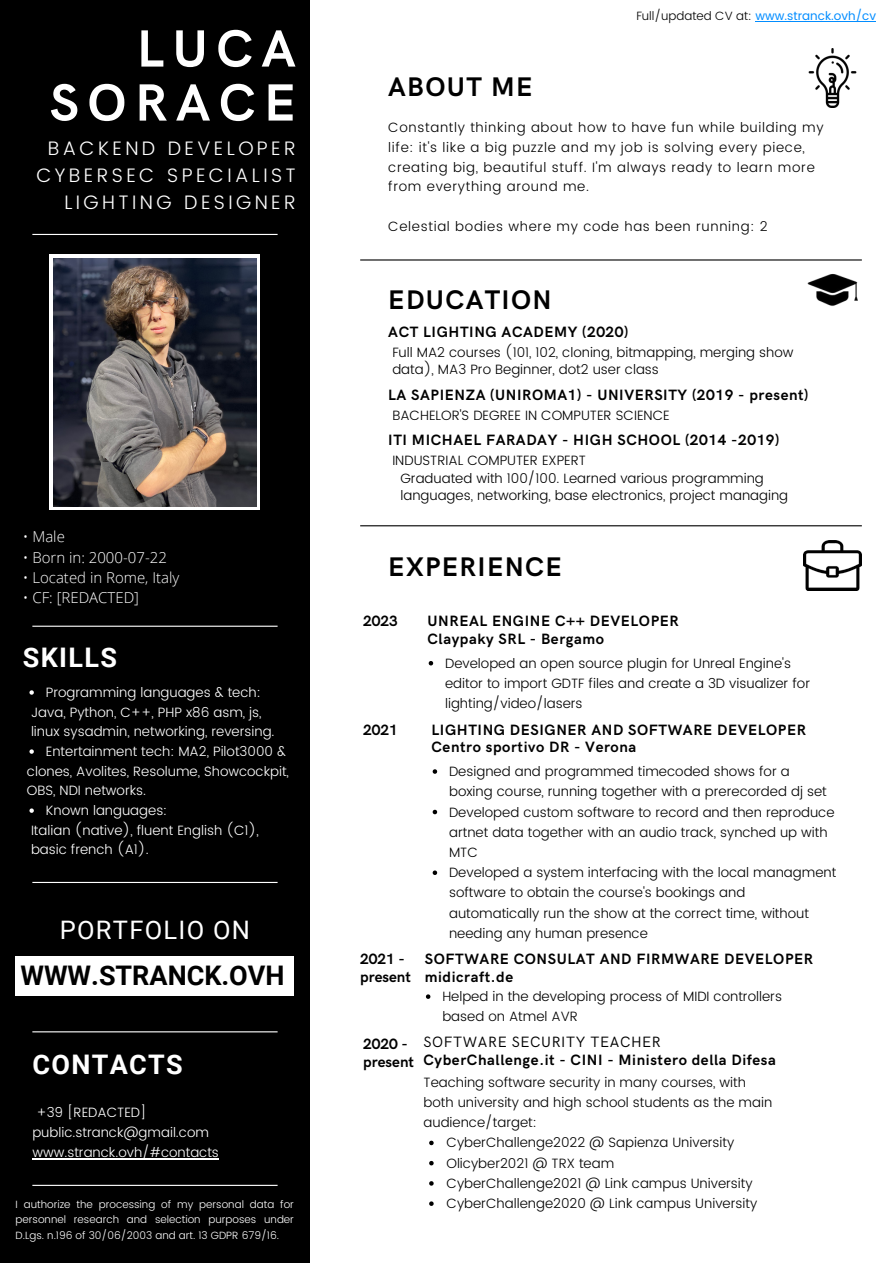
<style>
.page{position:relative;width:893px;height:1264px;background:#fff}
.page>*{position:absolute;margin:0;border:0;box-sizing:border-box;transform-origin:0 0}
.t1{font:700 52.5px "HK Grotesk";letter-spacing:.16em;color:#fff}
.t2{font:700 27px "HK Grotesk";letter-spacing:.05em;color:#000}
.t3{font:700 27px "Roboto";color:#000}
.t4{font:700 27px "Roboto";letter-spacing:.05em;color:#fff}
.t5{font:25.5px "Roboto";letter-spacing:.05em;color:#fff}
.t6{font:300 19.5px "Poppins";letter-spacing:.175em;color:#fff}
.t7{font:700 15px "HK Grotesk";letter-spacing:.04em;color:#000}
.t8{font:300 15px "Open Sans";color:#fff}
.t9{font:15px "HK Grotesk";letter-spacing:.04em;color:#000}
.t10{font:700 15px/18px "HK Grotesk";color:#000}
.t11{font:300 13.5px/20.2px "Poppins";color:#000}
.t12{font:300 13.5px "Poppins";color:#fff}
.t13{font:300 13.5px/19.6px "Poppins";letter-spacing:.05em;color:#000}
.t14{font:12px "Poppins";color:#028dff}
.t15{font:300 10.5px/15.8px "Poppins";color:#fff;text-align:justify}
.s1{font-weight:300;color:#000}
</style>
<div class="page">
<div style="left:0;top:0;width:309px;height:1262px;background:#000"></div>
<hr style="left:32px;top:234px;width:245px;height:1px;background:#fff">
<hr style="left:32px;top:625px;width:245px;height:1px;background:#fff">
<hr style="left:32px;top:1031px;width:245px;height:1px;background:#fff">
<hr style="left:360px;top:259px;width:501px;height:1px;background:#000">
<hr style="left:360px;top:525px;width:501px;height:1px;background:#000">
<hr style="left:32px;top:881px;width:245px;height:2px;background:#fff">
<div style="left:16px;top:956px;width:278px;height:40px;background:#fff"></div>
<img style="left:807px;top:274px;width:51px;height:32px">
<img style="left:808px;top:49px;width:49px;height:58px">
<img style="left:803px;top:540px;width:58px;height:50px">
<hr style="left:32px;top:1184px;width:245px;height:1px;background:#fff">
<div style="left:49px;top:254px;width:211px;height:256px;background:#fff"></div>
<img style="left:53px;top:258px;width:204px;height:248px">
<svg style="left:29px;top:690px;width:5px;height:4px"></svg>
<svg style="left:29px;top:749px;width:5px;height:4px"></svg>
<svg style="left:29px;top:808px;width:5px;height:4px"></svg>
<hr style="left:32px;top:1158px;width:187px;height:1px;background:#fff">
<hr style="left:755px;top:21px;width:120px;height:1px;background:#028dff">
<svg style="left:428px;top:661px;width:5px;height:4px"></svg>
<svg style="left:432px;top:769px;width:5px;height:4px"></svg>
<svg style="left:432px;top:809px;width:5px;height:5px"></svg>
<svg style="left:432px;top:870px;width:5px;height:5px"></svg>
<svg style="left:426px;top:994px;width:4px;height:4px"></svg>
<svg style="left:429px;top:1140px;width:4px;height:5px"></svg>
<svg style="left:429px;top:1160px;width:4px;height:5px"></svg>
<svg style="left:429px;top:1181px;width:4px;height:4px"></svg>
<svg style="left:429px;top:1201px;width:4px;height:4px"></svg>
<p class="t1" style="left:137px;top:19px;width:160px">LUCA</p>
<p class="t1" style="left:50px;top:73px;width:247px">SORACE</p>
<p class="t6" style="left:48px;top:137px;width:250px">BACKEND DEVELOPER</p>
<p class="t6" style="left:36px;top:164px;width:261px">CYBERSEC SPECIALIST</p>
<p class="t6" style="left:64px;top:191px;width:233px">LIGHTING DESIGNER</p>
<p class="t8" style="left:23px;top:526px;width:43px">• Male</p>
<p class="t8" style="left:23px;top:546px;width:145px">• Born in: 2000-07-22</p>
<p class="t8" style="left:23px;top:566px;width:158px">• Located in Rome, Italy</p>
<p class="t8" style="left:23px;top:587px;width:118px">• CF: [REDACTED]</p>
<p class="t4" style="left:23px;top:642px;width:96px">SKILLS</p>
<p class="t12" style="left:46px;top:684px;width:216px">Programming languages &amp; tech:</p>
<p class="t12" style="left:31px;top:704px;width:232px">Java, Python, C++, PHP x86 asm, js,</p>
<p class="t12" style="left:31px;top:723px;width:245px">linux sysadmin, networking, reversing.</p>
<p class="t12" style="left:27px;top:763px;width:263px">clones, Avolites, Resolume, Showcockpit,</p>
<p class="t12" style="left:27px;top:782px;width:121px">OBS, NDI networks.</p>
<p class="t12" style="left:31px;top:822px;width:229px">Italian (native), fluent English (C1),</p>
<p class="t12" style="left:31px;top:841px;width:119px">basic french (A1).</p>
<p class="t12" style="left:46px;top:743px;width:242px">Entertainment tech: MA2, Pilot3000 &amp;</p>
<p class="t12" style="left:46px;top:802px;width:123px">Known languages:</p>
<p class="t5" style="left:60px;top:915px;width:192px">PORTFOLIO ON</p>
<p class="t3" style="left:20px;top:959px;width:266px">WWW.STRANCK.OVH</p>
<p class="t4" style="left:32px;top:1048px;width:152px">CONTACTS</p>
<p class="t12" style="left:36px;top:1104px;width:112px">+39 [REDACTED]</p>
<p class="t12" style="left:32px;top:1124px;width:178px">public.stranck@gmail.com</p>
<p class="t12" style="left:32px;top:1144px;width:188px">www.stranck.ovh/#contacts</p>
<p class="t15" style="left:16px;top:1196px;width:280px">I authorize the processing of my personal data for personnel research and selection purposes under D.Lgs. n.196 of 30/06/2003 and art. 13 GDPR 679/16.</p>
<p class="t2" style="left:388px;top:72px;width:146px">ABOUT ME</p>
<p class="t14" style="left:636px;top:9px;width:241px"><span class="s1">Full/updated CV at:</span> www.stranck.ovh/cv</p>
<p class="t13" style="left:388px;top:118px;width:437px">Constantly thinking about how to have fun while building my life: it's like a big puzzle and my job is solving every piece, creating big, beautiful stuff. I'm always ready to learn more from everything around me.</p>
<p class="t13" style="left:388px;top:216px;width:381px">Celestial bodies where my code has been running: 2</p>
<p class="t2" style="left:388px;top:284px;width:165px">EDUCATION</p>
<p class="t7" style="left:388px;top:323px;width:241px">ACT LIGHTING ACADEMY (2020)</p>
<p class="t11" style="left:392px;top:342px;width:403px">Full MA2 courses (101, 102, cloning, bitmapping, merging show</p>
<p class="t11" style="left:392px;top:359px;width:268px">data), MA3 Pro Beginner, dot2 user class</p>
<p class="t7" style="left:388px;top:386px;width:421px">LA SAPIENZA (UNIROMA1) - UNIVERSITY (2019 - present)</p>
<p class="t7" style="left:388px;top:431px;width:392px">ITI MICHAEL FARADAY - HIGH SCHOOL (2014 -2019)</p>
<p class="t11" style="left:392px;top:405px;width:279px">BACHELOR'S DEGREE IN COMPUTER SCIENCE</p>
<p class="t11" style="left:392px;top:450px;width:195px">INDUSTRIAL COMPUTER EXPERT</p>
<p class="t11" style="left:400px;top:468px;width:365px">Graduated with 100/100. Learned various programming</p>
<p class="t11" style="left:400px;top:485px;width:389px">languages, networking, base electronics, project managing</p>
<p class="t2" style="left:388px;top:551px;width:175px">EXPERIENCE</p>
<p class="t7" style="left:363px;top:612px;width:36px">2023</p>
<p class="t7" style="left:427px;top:612px;width:253px">UNREAL ENGINE C++ DEVELOPER</p>
<p class="t7" style="left:427px;top:630px;width:178px">Claypaky SRL - Bergamo</p>
<p class="t11" style="left:445px;top:653px;width:366px">Developed an open source plugin for Unreal Engine's editor to import GDTF files and create a 3D visualizer for lighting/video/lasers</p>
<p class="t7" style="left:363px;top:721px;width:36px">2021</p>
<p class="t7" style="left:431px;top:721px;width:376px">LIGHTING DESIGNER AND SOFTWARE DEVELOPER</p>
<p class="t7" style="left:431px;top:738px;width:206px">Centro sportivo DR - Verona</p>
<p class="t11" style="left:449px;top:761px;width:379px">Designed and programmed timecoded shows for a boxing course, running together with a prerecorded dj set</p>
<p class="t11" style="left:449px;top:801px;width:387px">Developed custom software to record and then reproduce artnet data together with an audio track, synched up with<br>MTC</p>
<p class="t11" style="left:449px;top:862px;width:388px">Developed a system interfacing with the local managment software to obtain the course's bookings and automatically run the show at the correct time, without needing any human presence</p>
<p class="t7" style="left:360px;top:950px;width:46px">2021 -</p>
<p class="t10" style="left:360px;top:968px;width:52px">present</p>
<p class="t7" style="left:425px;top:950px;width:390px">SOFTWARE CONSULAT AND FIRMWARE DEVELOPER</p>
<p class="t7" style="left:425px;top:968px;width:90px">midicraft.de</p>
<p class="t11" style="left:442px;top:986px;width:341px">Helped in the developing process of MIDI controllers based on Atmel AVR</p>
<p class="t10" style="left:363px;top:1035px;width:52px">2020 - present</p>
<p class="t9" style="left:423px;top:1033px;width:239px">SOFTWARE SECURITY TEACHER</p>
<p class="t7" style="left:423px;top:1051px;width:354px">CyberChallenge.it - CINI - Ministero della Difesa</p>
<p class="t11" style="left:423px;top:1071px;width:350px">Teaching software security in many courses, with both university and high school students as the main audience/target:</p>
<p class="t11" style="left:446px;top:1132px;width:289px">CyberChallenge2022 @ Sapienza University</p>
<p class="t11" style="left:446px;top:1152px;width:169px">Olicyber2021 @ TRX team</p>
<p class="t11" style="left:446px;top:1173px;width:308px">CyberChallenge2021 @ Link campus University</p>
<p class="t11" style="left:446px;top:1193px;width:312px">CyberChallenge2020 @ Link campus University</p>
</div>
